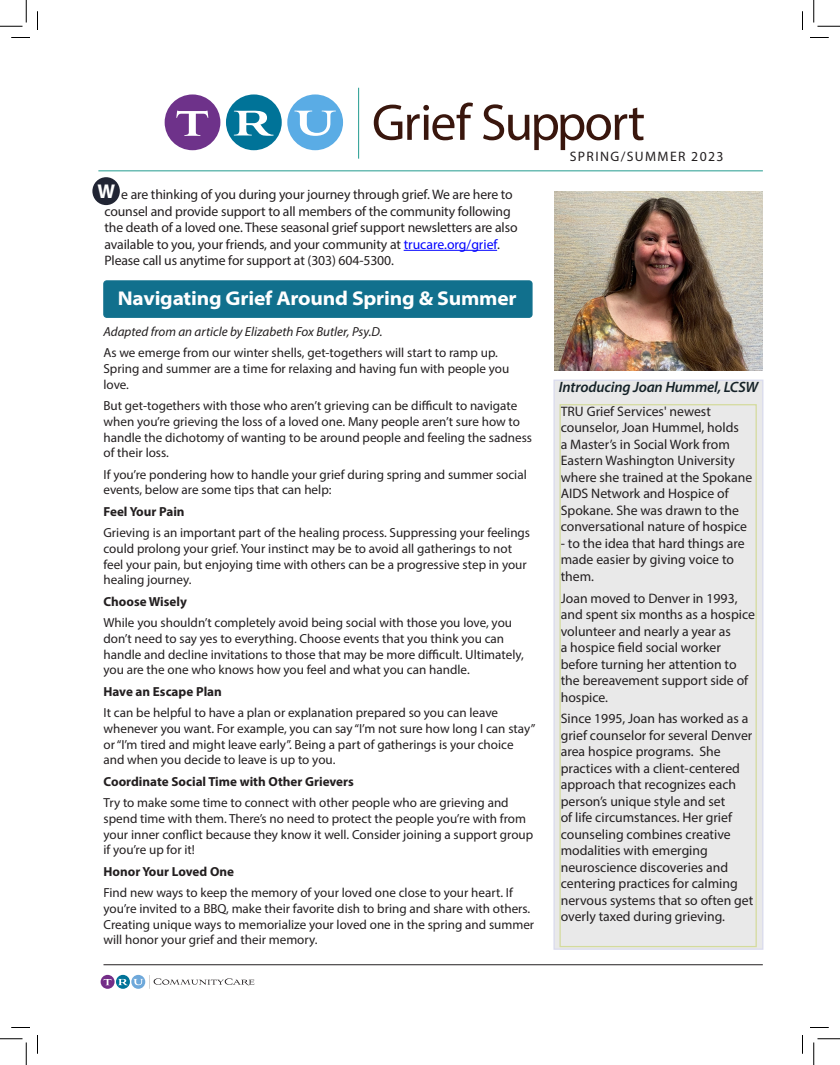
<style>
.page{position:relative;width:840px;height:1065px;background:#fff}
.page>*{position:absolute;margin:0;border:0;box-sizing:border-box;transform-origin:0 0}
.t1{font:51.75px "Myriad Pro";letter-spacing:-.035em;color:#39160d}
.t2{font:700 semi-expanded 20px "Myriad Pro";letter-spacing:-.01em;color:#fff}
.t3{font:700 20px "Myriad Pro";color:#fff}
.t4{font:italic 600 15px "Myriad Pro";letter-spacing:-.01em;color:#152228}
.t5{font:13.75px/16.5px "Myriad Pro";color:#231f20}
.t6{font:13.75px "Myriad Pro";letter-spacing:.1em;color:#231f20}
.t7{font:13.12px/15.8px "Myriad Pro";color:#231f20}
.t8{font:700 13.12px "Myriad Pro";color:#231f20}
.t9{font:italic 13.12px "Myriad Pro";color:#231f20}
.s1{color:#00f}
</style>
<div class="page">
<div style="left:553px;top:380px;width:210px;height:570px;background:#e9e9e9;border:1px solid #d9daed"></div>
<div style="left:560px;top:404px;width:197px;height:543px;border:1px solid #d4db9c"></div>
<img style="left:554px;top:191px;width:209px;height:179px">
<hr style="left:104px;top:964px;width:659px;height:1px;background:#231f20">
<div style="left:116px;top:975px;width:14px;height:14px;background:#007398;border-radius:50%"></div>
<svg style="left:101px;top:975px;width:14px;height:14px"></svg>
<svg style="left:104px;top:979px;width:8px;height:6px"></svg>
<svg style="left:118px;top:975px;width:136px;height:14px"></svg>
<div style="left:92px;top:177px;width:28px;height:28px;background:#212534;border-radius:50%"></div>
<hr style="left:404px;top:250px;width:93px;height:1px;background:#00f">
<div style="left:104px;top:281px;width:428px;height:36px;background:#11708d;border-radius:3px"></div>
<div style="left:103px;top:280px;width:430px;height:38px;border:1px solid #11708d;border-radius:3px"></div>
<hr style="left:98px;top:171px;width:665px;height:1px;background:#229b8f">
<hr style="left:358px;top:88px;width:1px;height:71px;background:#229b8f">
<div style="left:287px;top:94px;width:56px;height:56px;background:#5aace5;border-radius:50%"></div>
<div style="left:226px;top:94px;width:56px;height:56px;background:#007398;border-radius:50%"></div>
<div style="left:165px;top:94px;width:55px;height:56px;background:#6e328a;border-radius:50%"></div>
<svg style="left:176px;top:111px;width:32px;height:25px"></svg>
<svg style="left:234px;top:111px;width:40px;height:25px"></svg>
<svg style="left:294px;top:111px;width:42px;height:25px"></svg>
<svg style="left:11px;top:37px;width:19px;height:1px"></svg>
<svg style="left:810px;top:37px;width:19px;height:1px"></svg>
<svg style="left:11px;top:1027px;width:19px;height:1px"></svg>
<svg style="left:810px;top:1027px;width:19px;height:1px"></svg>
<svg style="left:37px;top:11px;width:1px;height:19px"></svg>
<svg style="left:37px;top:1035px;width:1px;height:19px"></svg>
<svg style="left:802px;top:11px;width:1px;height:19px"></svg>
<svg style="left:802px;top:1035px;width:1px;height:19px"></svg>
<svg style="left:0;top:0;width:27px;height:27px"></svg>
<svg style="left:0;top:1039px;width:27px;height:26px"></svg>
<svg style="left:814px;top:0;width:26px;height:27px"></svg>
<svg style="left:814px;top:1039px;width:26px;height:26px"></svg>
<p class="t1" style="left:372px;top:91px;width:275px">Grief Support</p>
<p class="t6" style="left:570px;top:148px;width:155px">SPRING/SUMMER 2023</p>
<p class="t3" style="left:97px;top:178px;width:19px">W</p>
<p class="t5" style="left:104px;top:186px;width:415px;text-indent:17px">e are thinking of you during your journey through grief. We are here to counsel and provide support to all members of the community following the death of a loved one. These seasonal grief support newsletters are also available to you, your friends, and your community at <span class="s1">trucare.org/grief</span>.<br>Please call us anytime for support at (303) 604-5300.</p>
<p class="t2" style="left:118px;top:285px;width:400px">Navigating Grief Around Spring &amp; Summer</p>
<p class="t9" style="left:104px;top:323px;width:280px">Adapted from an article by Elizabeth Fox Butler, Psy.D.</p>
<p class="t7" style="left:104px;top:345px;width:407px">As we emerge from our winter shells, get-togethers will start to ramp up.<br>Spring and summer are a time for relaxing and having fun with people you love.</p>
<p class="t7" style="left:104px;top:398px;width:430px">But get-togethers with those who aren’t grieving can be difficult to navigate when you’re grieving the loss of a loved one. Many people aren’t sure how to handle the dichotomy of wanting to be around people and feeling the sadness of their loss.</p>
<p class="t7" style="left:104px;top:466px;width:425px">If you’re pondering how to handle your grief during spring and summer social events, below are some tips that can help:</p>
<p class="t8" style="left:104px;top:503px;width:83px">Feel Your Pain</p>
<p class="t7" style="left:104px;top:525px;width:428px">Grieving is an important part of the healing process. Suppressing your feelings could prolong your grief. Your instinct may be to avoid all gatherings to not feel your pain, but enjoying time with others can be a progressive step in your healing journey.</p>
<p class="t8" style="left:104px;top:593px;width:85px">Choose Wisely</p>
<p class="t7" style="left:104px;top:615px;width:422px">While you shouldn’t completely avoid being social with those you love, you don’t need to say yes to everything. Choose events that you think you can handle and decline invitations to those that may be more difficult. Ultimately, you are the one who knows how you feel and what you can handle.</p>
<p class="t8" style="left:104px;top:683px;width:120px">Have an Escape Plan</p>
<p class="t7" style="left:104px;top:705px;width:433px">It can be helpful to have a plan or explanation prepared so you can leave whenever you want. For example, you can say “I’m not sure how long I can stay” or “I’m tired and might leave early”. Being a part of gatherings is your choice and when you decide to leave is up to you.</p>
<p class="t8" style="left:104px;top:773px;width:252px">Coordinate Social Time with Other Grievers</p>
<p class="t7" style="left:104px;top:795px;width:431px">Try to make some time to connect with other people who are grieving and spend time with them. There’s no need to protect the people you’re with from your inner conflict because they know it well. Consider joining a support group if you’re up for it!</p>
<p class="t8" style="left:104px;top:863px;width:132px">Honor Your Loved One</p>
<p class="t7" style="left:104px;top:885px;width:432px">Find new ways to keep the memory of your loved one close to your heart. If you’re invited to a BBQ, make their favorite dish to bring and share with others.<br>Creating unique ways to memorialize your loved one in the spring and summer will honor your grief and their memory.</p>
<p class="t4" style="left:559px;top:377px;width:201px">Introducing Joan Hummel, LCSW</p>
<p class="t5" style="left:561px;top:403px;width:193px">TRU Grief Services' newest counselor, Joan Hummel, holds<br>a Master’s in Social Work from<br>Eastern Washington University where she trained at the Spokane<br>AIDS Network and Hospice of<br>Spokane. She was drawn to the conversational nature of hospice</p>
<p class="t5" style="left:561px;top:535px;width:185px">- to the idea that hard things are made easier by giving voice to them.</p>
<p class="t5" style="left:561px;top:590px;width:196px">Joan moved to Denver in 1993, and spent six months as a hospice volunteer and nearly a year as<br>a hospice field social worker before turning her attention to the bereavement support side of hospice.</p>
<p class="t5" style="left:561px;top:710px;width:194px">Since 1995, Joan has worked as a grief counselor for several Denver area hospice programs. She practices with a client-centered approach that recognizes each person’s unique style and set<br>of life circumstances. Her grief counseling combines creative modalities with emerging neuroscience discoveries and centering practices for calming nervous systems that so often get overly taxed during grieving.</p>
</div>
